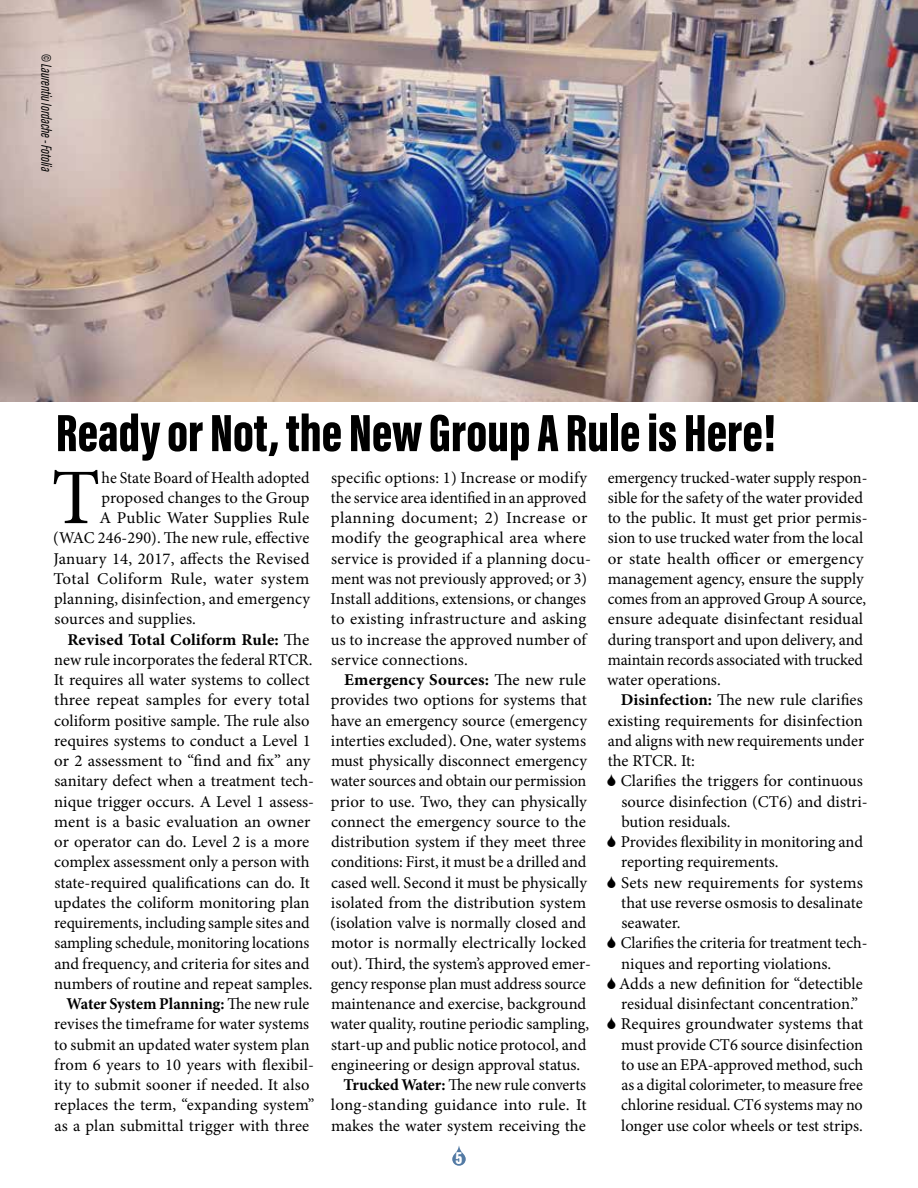
<style>
.page{position:relative;width:918px;height:1188px;background:#fff}
.page>*{position:absolute;margin:0;border:0;box-sizing:border-box;transform-origin:0 0}
.t1{font:78.75px "Minion Pro";color:#000}
.t2{font:900 54px "Acumin Pro Extra Cond";color:#000}
.t3{font:900 18px "Acumin Pro Extra Cond";color:#fff}
.t4{font:16.5px/20.2px "Minion Pro";color:#000}
.t5{font:700 16.5px "Minion Pro";color:#000}
.t6{font:16.5px "Minion Pro";letter-spacing:.025em;color:#000}
.t7{font:italic 15px "Acumin Pro Extra Cond";letter-spacing:-.005em;color:#000}
.s1{font-weight:700}
.s2{font-weight:400}
</style>
<div class="page">
<img style="left:0;top:0;width:918px;height:402px">
<svg style="left:452px;top:1146px;width:14px;height:20px"></svg>
<p class="t7" style="left:56px;top:54px;width:119px;rotate:90deg">© Laurentiu Iordache - Fotolia</p>
<h2 class="t2" style="left:56px;top:400px;width:721px">Ready or Not, the New Group A Rule is Here!</h2>
<h1 class="t1" style="left:52px;top:445px;width:50px">T</h1>
<p class="t4" style="left:102px;top:467px;width:210px">he State Board of Health adopted</p>
<p class="t4" style="left:331px;top:467px;width:262px">specific options: 1) Increase or modify the service area identified in an approved planning document; 2) Increase or modify the geographical area where service is provided if a planning docu&shy;ment was not previously approved; or 3)<br>Install additions, extensions, or changes to existing infrastructure and asking us to increase the approved number of service connections.</p>
<p class="t4" style="left:330px;top:670px;width:262px;text-align:center"><span class="s1">Emergency Sources:</span> The new rule provides two options for systems that have an emergency source (emergency interties excluded). One, water systems must physically disconnect emergency water sources and obtain our permission prior to use. Two, they can physically connect the emergency source to the distribution system if they meet three conditions: First, it must be a drilled and cased well. Second it must be physically isolated from the distribution system (isolation valve is normally closed and motor is normally electrically locked out). Third, the system’s approved emer&shy;gency response plan must address source maintenance and exercise, background water quality, routine periodic sampling, start-up and public notice protocol, and engineering or design approval status.<br><span class="s1">Trucked Water:</span> The new rule converts long-standing guidance into rule. It makes the water system receiving the</p>
<p class="t4" style="left:607px;top:467px;width:262px">emergency trucked-water supply respon&shy;sible for the safety of the water provided to the public. It must get prior permis&shy;sion to use trucked water from the local or state health officer or emergency management agency, ensure the supply comes from an approved Group A source, ensure adequate disinfectant residual during transport and upon delivery, and maintain records associated with trucked water operations.</p>
<p class="t4" style="left:608px;top:690px;width:258px;text-align:justify;text-indent:13px"><span class="s1">Disinfection:</span> The new rule clarifies existing requirements for disinfection and aligns with new requirements under the RTCR. It:</p>
<p class="t4" style="left:619px;top:771px;width:250px">Clarifies the triggers for continuous source disinfection (CT6) and distri&shy;bution residuals.<br>Provides flexibility in monitoring and reporting requirements.<br>Sets new requirements for systems that use reverse osmosis to desalinate seawater.<br>Clarifies the criteria for treatment tech&shy;niques and reporting violations.<br>Adds a new definition for “detectible residual disinfectant concentration.” Requires groundwater systems that must provide CT6 source disinfection to use an EPA-approved method, such as a digital colorimeter, to measure free chlorine residual. CT6 systems may no longer use color wheels or test strips.</p>
<p class="t4" style="left:101px;top:488px;width:210px">proposed changes to the Group</p>
<p class="t4" style="left:100px;top:508px;width:211px">A Public Water Supplies Rule</p>
<p class="t4" style="left:53px;top:528px;width:258px">(WAC 246-290). The new rule, effective</p>
<p class="t4" style="left:54px;top:548px;width:257px">January 14, 2017, affects the Revised</p>
<p class="t6" style="left:53px;top:568px;width:258px">Total Coliform Rule, water system</p>
<p class="t4" style="left:54px;top:589px;width:258px">planning, disinfection, and emergency</p>
<p class="t4" style="left:54px;top:609px;width:143px">sources and supplies.</p>
<p class="t5" style="left:67px;top:628px;width:243px">Revised Total Coliform Rule: <span class="s2">The</span></p>
<p class="t4" style="left:54px;top:650px;width:260px">new rule incorporates the federal RTCR.</p>
<p class="t4" style="left:54px;top:670px;width:258px">It requires all water systems to collect</p>
<p class="t4" style="left:54px;top:690px;width:257px">three repeat samples for every total</p>
<p class="t4" style="left:54px;top:710px;width:257px">coliform positive sample. The rule also</p>
<p class="t4" style="left:54px;top:731px;width:258px">requires systems to conduct a Level 1</p>
<p class="t4" style="left:54px;top:751px;width:257px">or 2 assessment to “find and fix” any</p>
<p class="t4" style="left:54px;top:771px;width:261px">sanitary defect when a treatment tech-</p>
<p class="t4" style="left:54px;top:791px;width:261px">nique trigger occurs. A Level 1 assess-</p>
<p class="t4" style="left:54px;top:812px;width:258px">ment is a basic evaluation an owner</p>
<p class="t4" style="left:54px;top:832px;width:256px">or operator can do. Level 2 is a more</p>
<p class="t4" style="left:54px;top:852px;width:257px">complex assessment only a person with</p>
<p class="t4" style="left:54px;top:872px;width:257px">state-required qualifications can do. It</p>
<p class="t4" style="left:54px;top:893px;width:257px">updates the coliform monitoring plan</p>
<p class="t4" style="left:54px;top:913px;width:257px">requirements, including sample sites and</p>
<p class="t4" style="left:54px;top:933px;width:256px">sampling schedule, monitoring locations</p>
<p class="t4" style="left:54px;top:953px;width:257px">and frequency, and criteria for sites and</p>
<p class="t4" style="left:54px;top:974px;width:260px">numbers of routine and repeat samples.</p>
<p class="t5" style="left:67px;top:992px;width:244px">Water System Planning: <span class="s2">The new rule</span></p>
<p class="t4" style="left:54px;top:1014px;width:257px">revises the timeframe for water systems</p>
<p class="t4" style="left:54px;top:1034px;width:257px">to submit an updated water system plan</p>
<p class="t4" style="left:54px;top:1055px;width:261px">from 6 years to 10 years with flexibil-</p>
<p class="t4" style="left:54px;top:1075px;width:257px">ity to submit sooner if needed. It also</p>
<p class="t4" style="left:54px;top:1095px;width:262px">replaces the term, “expanding system”</p>
<p class="t4" style="left:54px;top:1115px;width:256px">as a plan submittal trigger with three</p>
<p class="t3" style="left:455px;top:1147px;width:8px">5</p>
</div>
